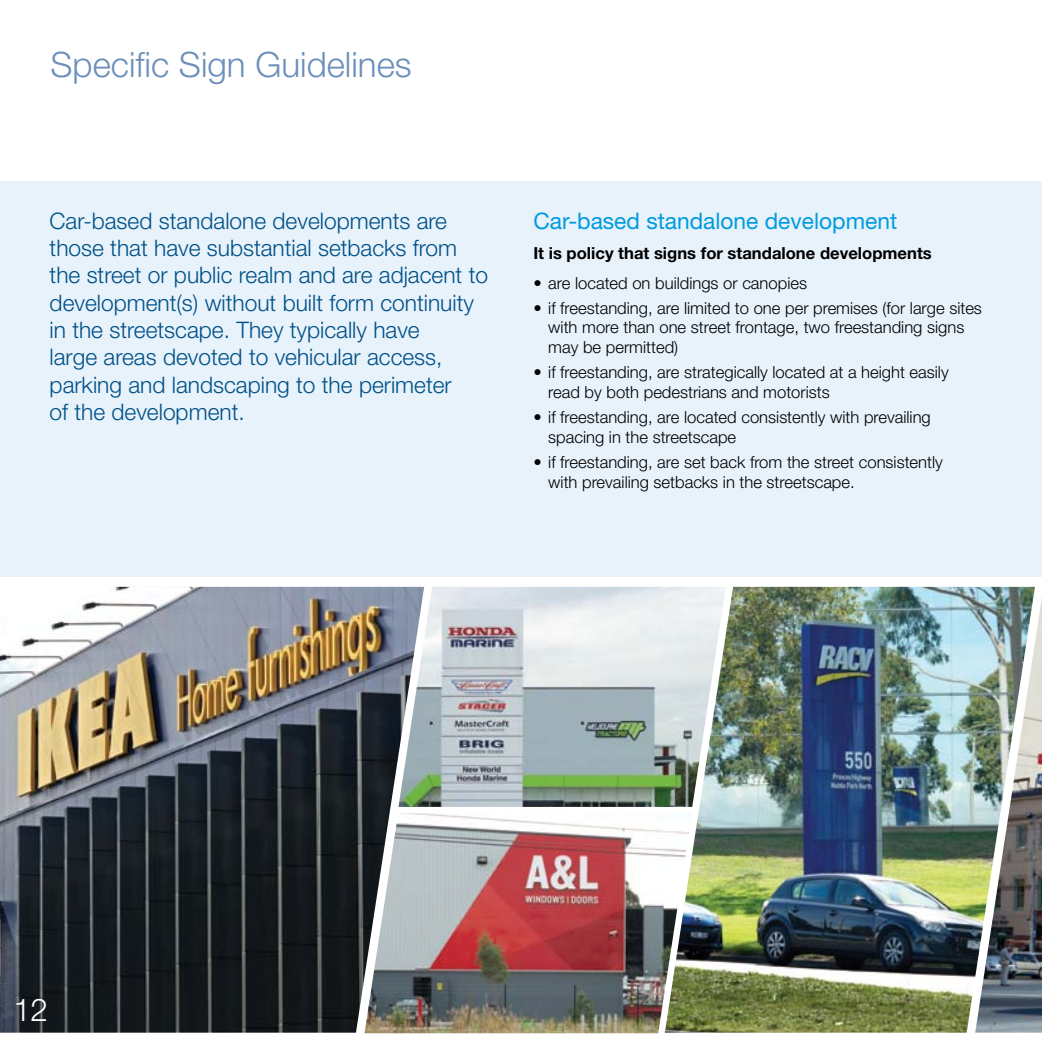
<style>
.page{position:relative;width:1042px;height:1042px;background:#fff}
.page>*{position:absolute;margin:0;border:0;box-sizing:border-box;transform-origin:0 0}
.t1{font:300 35px "Helvetica Neue";color:#6c90ba}
.t2{font:300 31.32px "Helvetica Neue";color:#fff}
.t3{font:300 22.75px/27.3px "Helvetica Neue";color:#005087}
.t4{font:22.75px "Helvetica Neue";color:#009bdf}
.t5{font:300 16.62px/19.9px "Helvetica Neue";color:#000}
.t6{font:700 16.62px "Helvetica Neue";color:#000}
</style>
<div class="page">
<div style="left:0;top:181px;width:1042px;height:395px;background:#e7f2fb"></div>
<img style="left:1035px;top:598px;width:7px;height:434px">
<img style="left:364px;top:813px;width:328px;height:220px">
<img style="left:0;top:587px;width:424px;height:445px">
<img style="left:665px;top:587px;width:370px;height:445px">
<img style="left:398px;top:587px;width:328px;height:220px">
<h1 class="t1" style="left:51px;top:43px;width:363px">Specific Sign Guidelines</h1>
<p class="t3" style="left:50px;top:207px;width:440px">Car-based standalone developments are those that have substantial setbacks from the street or public realm and are adjacent to development(s) without built form continuity in the streetscape. They typically have<br>large areas devoted to vehicular access, parking and landscaping to the perimeter<br>of the development.</p>
<h3 class="t4" style="left:533px;top:207px;width:365px">Car-based standalone development</h3>
<p class="t6" style="left:533px;top:242px;width:400px">It is policy that signs for standalone developments</p>
<p class="t5" style="left:533px;top:272px;width:275px">• are located on buildings or canopies</p>
<p class="t5" style="left:548px;top:297px;width:435px;text-indent:-15px">• if freestanding, are limited to one per premises (for large sites with more than one street frontage, two freestanding signs may be permitted)</p>
<p class="t5" style="left:548px;top:362px;width:402px;text-indent:-15px">• if freestanding, are strategically located at a height easily read by both pedestrians and motorists</p>
<p class="t5" style="left:548px;top:407px;width:384px;text-indent:-15px">• if freestanding, are located consistently with prevailing spacing in the streetscape</p>
<p class="t5" style="left:548px;top:452px;width:396px;text-indent:-15px">• if freestanding, are set back from the street consistently with prevailing setbacks in the streetscape.</p>
<h2 class="t2" style="left:13px;top:990px;width:36px">12</h2>
</div>
